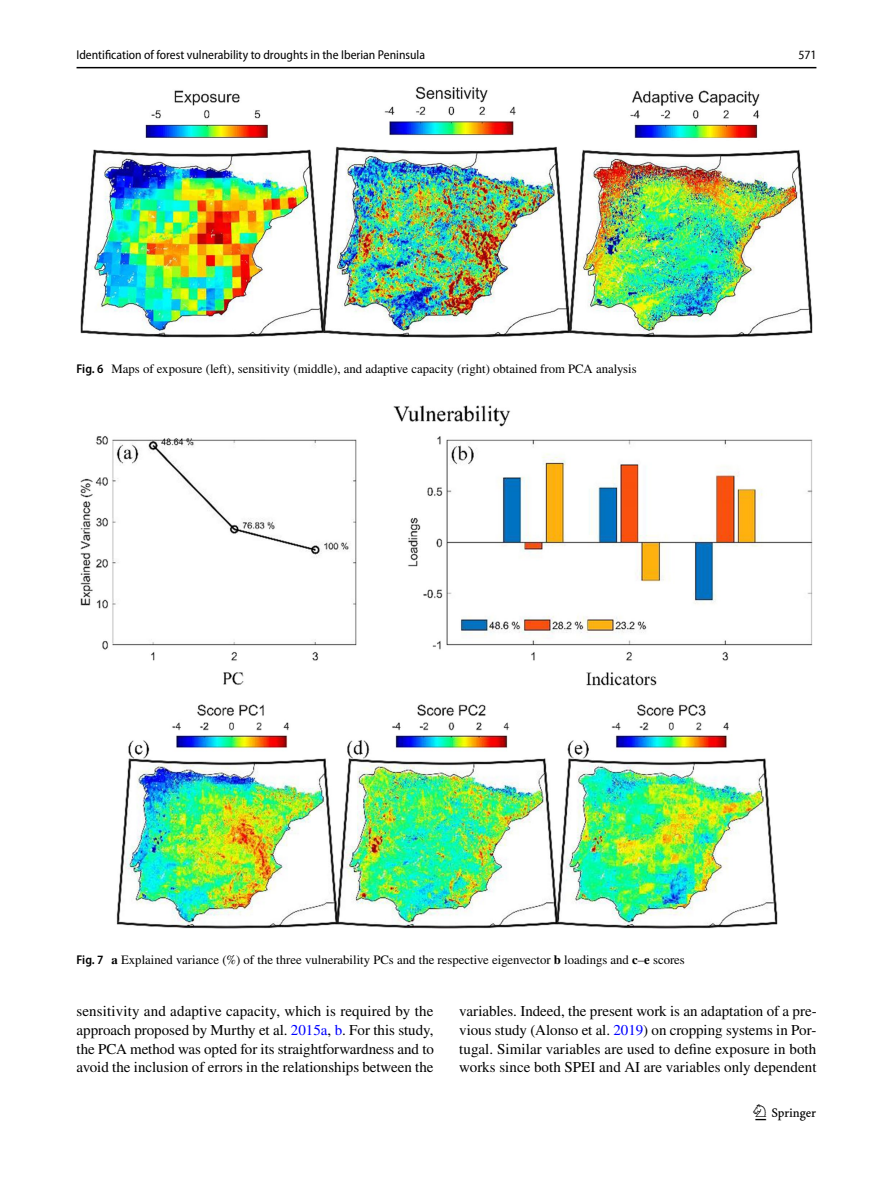
<style>
.page{position:relative;width:893px;height:1187px;background:#fff}
.page>*{position:absolute;margin:0;border:0;box-sizing:border-box;transform-origin:0 0}
.t1{font:22.5px "Springnew Regular 3";color:#000}
.t2{font:15px/18.8px "STIX";color:#000;text-align:justify}
.t3{font:12.75px "STIX";color:#000}
.t4{font:semi-condensed 12.75px "Myriad Pro";color:#000}
.t5{font:12.75px "Myriad Pro Unic Semi Condensed 3";color:#000}
.s1{font-family:"Myriad Pro";font-weight:600;font-stretch:semi-condensed}
.s2{font-weight:700}
.s3{color:#00f}
</style>
<div class="page">
<hr style="left:77px;top:67px;width:739px;height:1px;background:#000">
<img style="left:81px;top:87px;width:731px;height:251px">
<img style="left:81px;top:406px;width:731px;height:522px">
<p class="t4" style="left:77px;top:48px;width:350px">Identification of forest vulnerability to droughts in the Iberian Peninsula</p>
<p class="t3" style="left:77px;top:360px;width:562px"><span class="s1">Fig. 6</span> Maps of exposure (left), sensitivity (middle), and adaptive capacity (right) obtained from PCA analysis</p>
<p class="t5" style="left:798px;top:50px;width:20px">571</p>
<p class="t3" style="left:77px;top:950px;width:610px"><span class="s1">Fig. 7</span> <span class="s2">a</span> Explained variance (%) of the three vulnerability PCs and the respective eigenvector <span class="s2">b</span> loadings and <span class="s2">c</span>–<span class="s2">e</span> scores</p>
<p class="t2" style="left:77px;top:1002px;width:359px">sensitivity and adaptive capacity, which is required by the approach proposed by Murthy et al. <span class="s3">2015a</span>, <span class="s3">b</span>. For this study, the PCA method was opted for its straightforwardness and to avoid the inclusion of errors in the relationships between the</p>
<p class="t2" style="left:459px;top:1002px;width:359px">variables. Indeed, the present work is an adaptation of a pre&shy;vious study (Alonso et al. <span class="s3">2019</span>) on cropping systems in Por&shy;tugal. Similar variables are used to define exposure in both works since both SPEI and AI are variables only dependent</p>
<h1 class="t1" style="left:755px;top:1104px;width:62px">1 3</h1>
</div>
